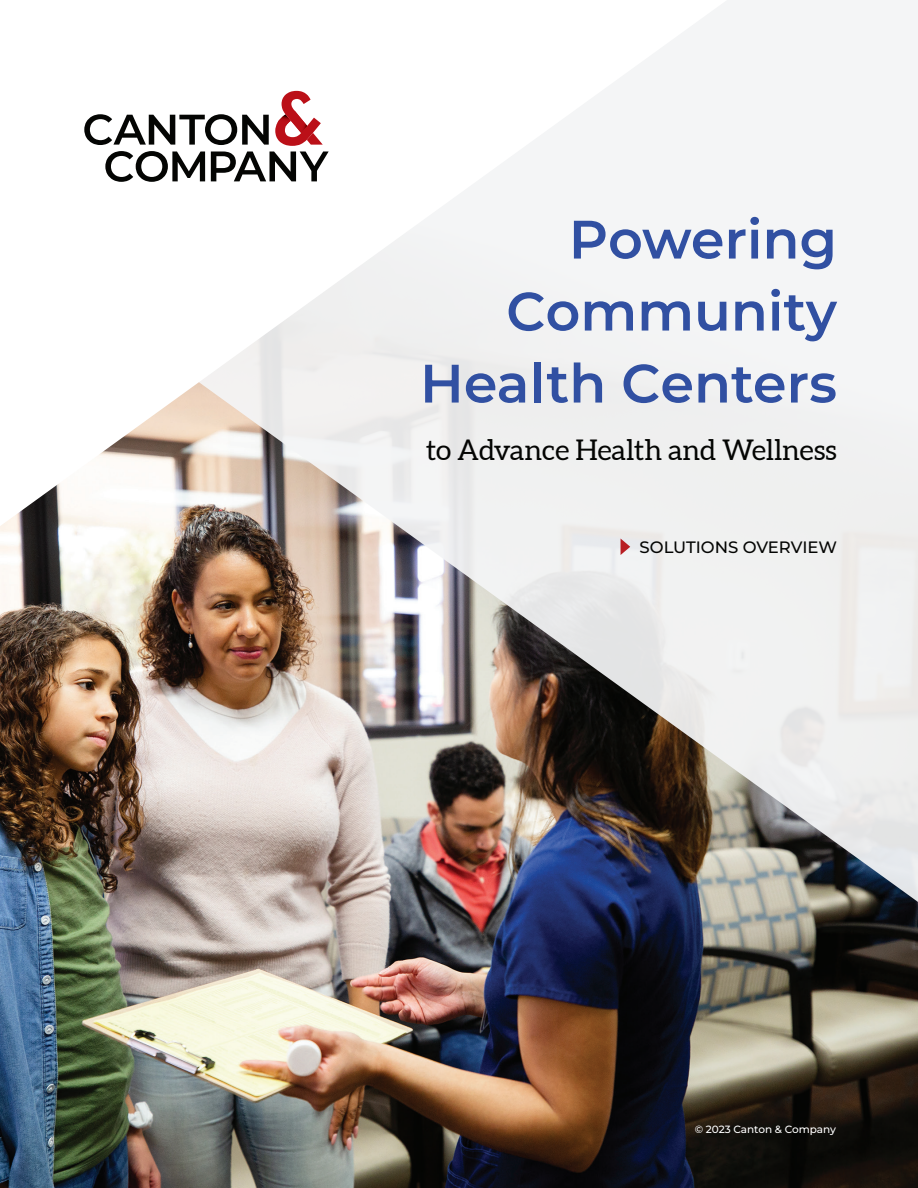
<style>
.page{position:relative;width:918px;height:1188px;background:#fff}
.page>*{position:absolute;margin:0;border:0;box-sizing:border-box;transform-origin:0 0}
.t1{font:100 54px/72px "Montserrat";color:#3150a2;text-align:right}
.t2{font:28.5px "Aleo";letter-spacing:-.005em;color:#040503}
.t3{font:100 16.5px "Montserrat";color:#040503}
.t4{font:100 10.5px "Montserrat";letter-spacing:-.005em;color:#fff}
</style>
<div class="page">
<img style="left:0;top:526px;width:918px;height:662px">
<img style="left:194px;top:0;width:724px;height:928px">
<svg style="left:1px;top:0;width:726px;height:526px"></svg>
<svg style="left:275px;top:91px;width:48px;height:55px"></svg>
<svg style="left:84px;top:114px;width:185px;height:31px"></svg>
<svg style="left:105px;top:151px;width:100px;height:31px"></svg>
<svg style="left:211px;top:152px;width:118px;height:29px"></svg>
<svg style="left:621px;top:539px;width:9px;height:16px"></svg>
<p class="t1" style="left:420px;top:202px;width:418px">Powering<br>Community<br>Health Centers</p>
<p class="t2" style="left:426px;top:433px;width:412px">to Advance Health and Wellness</p>
<p class="t3" style="left:640px;top:536px;width:199px">SOLUTIONS OVERVIEW</p>
<p class="t4" style="left:695px;top:1122px;width:143px">© 2023 Canton &amp; Company</p>
</div>
